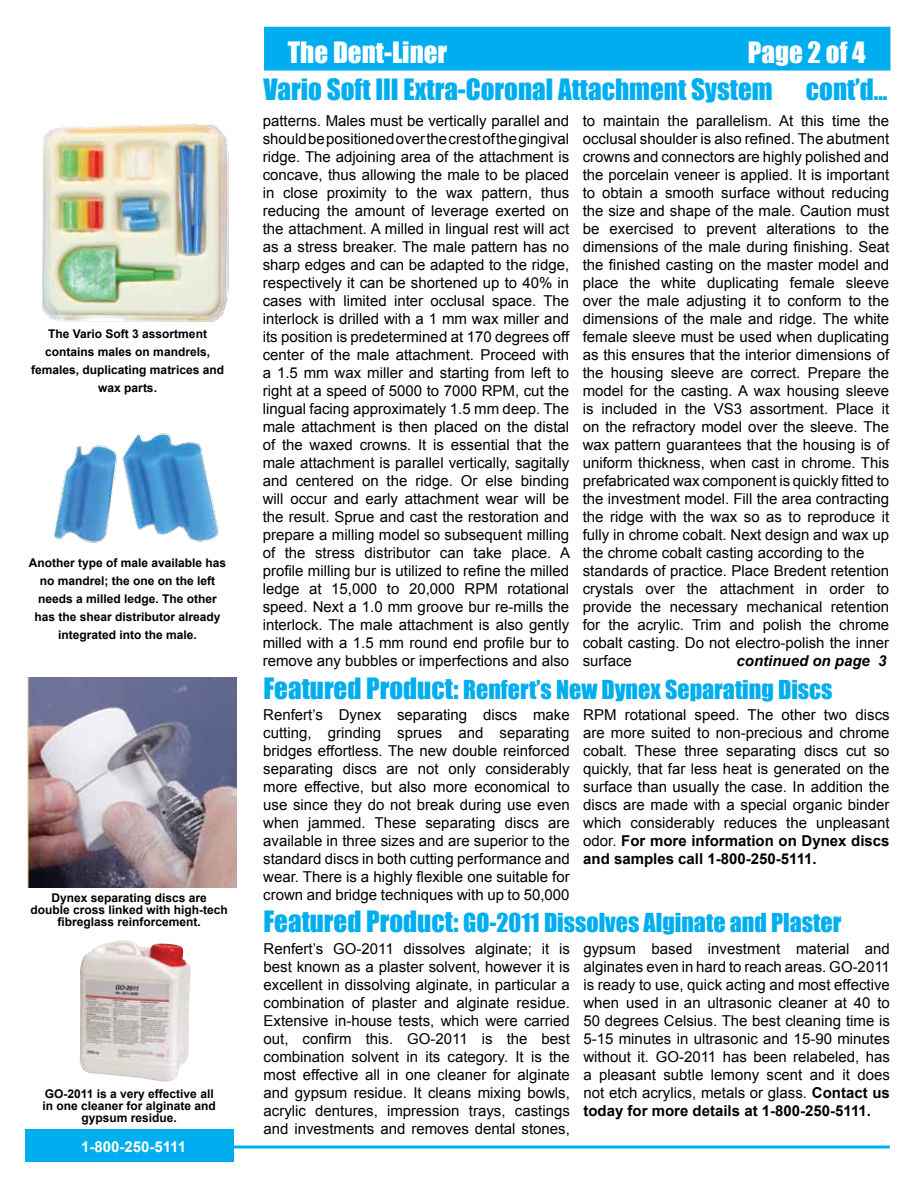
<style>
.page{position:relative;width:918px;height:1188px;background:#fff}
.page>*{position:absolute;margin:0;border:0;box-sizing:border-box;transform-origin:0 0}
.t1{font:27px "Impact";color:#00aeef}
.t2{font:27px "Impact";color:#fff}
.t3{font:24px "Impact";color:#00aeef}
.t4{font:15px/18px "Arial";color:#000;text-align:justify}
.t5{font:italic 700 15px "Arial";color:#000}
.t6{font:700 15px "Arial";color:#fff}
.t7{font:700 12px/18px "Arial";color:#000;text-align:center}
.s1{font-size:24px}
.s2{font-size:27px}
.s3{font-weight:700}
</style>
<div class="page">
<hr style="left:221px;top:1146px;width:669px;height:3px;background:#00aeef">
<div style="left:26px;top:1129px;width:208px;height:32px;background:#00aeef"></div>
<div style="left:264px;top:27px;width:626px;height:44px;background:#00aeef;border:2px solid #00aeef"></div>
<div style="left:288px;top:27px;width:580px;height:43px;background:#00aeef"></div>
<img style="left:80px;top:940px;width:111px;height:142px">
<img style="left:53px;top:433px;width:166px;height:110px">
<img style="left:42px;top:124px;width:187px;height:198px">
<img style="left:27px;top:678px;width:209px;height:209px">
<p class="t7" style="left:31px;top:326px;width:194px">The Vario Soft 3 assortment contains males on mandrels, females, duplicating matrices and wax parts.</p>
<p class="t7" style="left:29px;top:554px;width:199px">Another type of male available has no mandrel; the one on the left needs a milled ledge. The other has the shear distributor already integrated into the male.</p>
<p class="t7" style="left:31px;top:892px;width:199px;line-height:12px">Dynex separating discs are double cross linked with high-tech fibreglass reinforcement.</p>
<p class="t7" style="left:43px;top:1089px;width:175px;line-height:12px">GO-2011 is a very effective all in one cleaner for alginate and gypsum residue.</p>
<p class="t6" style="left:81px;top:1137px;width:107px">1-800-250-5111</p>
<h1 class="t2" style="left:288px;top:31px;width:161px">The Dent-Liner</h1>
<h1 class="t2" style="left:748px;top:31px;width:119px">Page 2 of 4</h1>
<h1 class="t1" style="left:264px;top:68px;width:625px">Vario Soft III Extra-Coronal Attachment System cont’d<span class="s1">...</span></h1>
<p class="t4" style="left:263px;top:112px;width:309px">patterns. Males must be vertically parallel and should be positioned over the crest of the gingival ridge. The adjoining area of the attachment is concave, thus allowing the male to be placed in close proximity to the wax pattern, thus reducing the amount of leverage exerted on the attachment. A milled in lingual rest will act as a stress breaker. The male pattern has no sharp edges and can be adapted to the ridge, respectively it can be shortened up to 40% in cases with limited inter occlusal space. The interlock is drilled with a 1 mm wax miller and its position is predetermined at 170 degrees off center of the male attachment. Proceed with a 1.5 mm wax miller and starting from left to right at a speed of 5000 to 7000 RPM, cut the lingual facing approximately 1.5 mm deep. The male attachment is then placed on the distal of the waxed crowns. It is essential that the male attachment is parallel vertically, sagitally and centered on the ridge. Or else binding will occur and early attachment wear will be the result. Sprue and cast the restoration and prepare a milling model so subsequent milling of the stress distributor can take place. A profile milling bur is utilized to refine the milled ledge at 15,000 to 20,000 RPM rotational speed. Next a 1.0 mm groove bur re-mills the interlock. The male attachment is also gently milled with a 1.5 mm round end profile bur to remove any bubbles or imperfections and also</p>
<p class="t4" style="left:583px;top:112px;width:308px;text-align:left">to maintain the parallelism. At this time the occlusal shoulder is also refined. The abutment crowns and connectors are highly polished and the porcelain veneer is applied. It is important to obtain a smooth surface without reducing the size and shape of the male. Caution must be exercised to prevent alterations to the dimensions of the male during finishing. Seat the finished casting on the master model and place the white duplicating female sleeve over the male adjusting it to conform to the dimensions of the male and ridge. The white female sleeve must be used when duplicating as this ensures that the interior dimensions of the housing sleeve are correct. Prepare the model for the casting. A wax housing sleeve is included in the VS3 assortment. Place it on the refractory model over the sleeve. The wax pattern guarantees that the housing is of uniform thickness, when cast in chrome. This prefabricated wax component is quickly fitted to the investment model. Fill the area contracting the ridge with the wax so as to reproduce it fully in chrome cobalt. Next design and wax up the chrome cobalt casting according to the standards of practice. Place Bredent retention crystals over the attachment in order to provide the necessary mechanical retention for the acrylic. Trim and polish the chrome cobalt casting. Do not electro-polish the inner surface</p>
<p class="t5" style="left:737px;top:651px;width:152px">continued on page 3</p>
<h2 class="t3" style="left:264px;top:671px;width:570px"><span class="s2">Featured Product:</span> Renfert’s New Dynex Separating Discs</h2>
<p class="t4" style="left:263px;top:706px;width:308px">Renfert’s Dynex separating discs make cutting, grinding sprues and separating bridges effortless. The new double reinforced separating discs are not only considerably more effective, but also more economical to use since they do not break during use even when jammed. These separating discs are available in three sizes and are superior to the standard discs in both cutting performance and wear. There is a highly flexible one suitable for crown and bridge techniques with up to 50,000</p>
<p class="t4" style="left:583px;top:706px;width:308px">RPM rotational speed. The other two discs are more suited to non-precious and chrome cobalt. These three separating discs cut so quickly, that far less heat is generated on the surface than usually the case. In addition the discs are made with a special organic binder which considerably reduces the unpleasant odor. <span class="s3">For more information on Dynex discs and samples call 1-800-250-5111.</span></p>
<h2 class="t3" style="left:264px;top:904px;width:579px"><span class="s2">Featured Product:</span> GO-2011 Dissolves Alginate and Plaster</h2>
<p class="t4" style="left:264px;top:940px;width:308px">Renfert’s GO-2011 dissolves alginate; it is best known as a plaster solvent, however it is excellent in dissolving alginate, in particular a combination of plaster and alginate residue.<br>Extensive in-house tests, which were carried out, confirm this. GO-2011 is the best combination solvent in its category. It is the most effective all in one cleaner for alginate and gypsum residue. It cleans mixing bowls, acrylic dentures, impression trays, castings and investments and removes dental stones,</p>
<p class="t4" style="left:583px;top:940px;width:308px">gypsum based investment material and alginates even in hard to reach areas. GO-2011 is ready to use, quick acting and most effective when used in an ultrasonic cleaner at 40 to 50 degrees Celsius. The best cleaning time is 5-15 minutes in ultrasonic and 15-90 minutes without it. GO-2011 has been relabeled, has a pleasant subtle lemony scent and it does not etch acrylics, metals or glass. <span class="s3">Contact us today for more details at 1-800-250-5111.</span></p>
</div>
